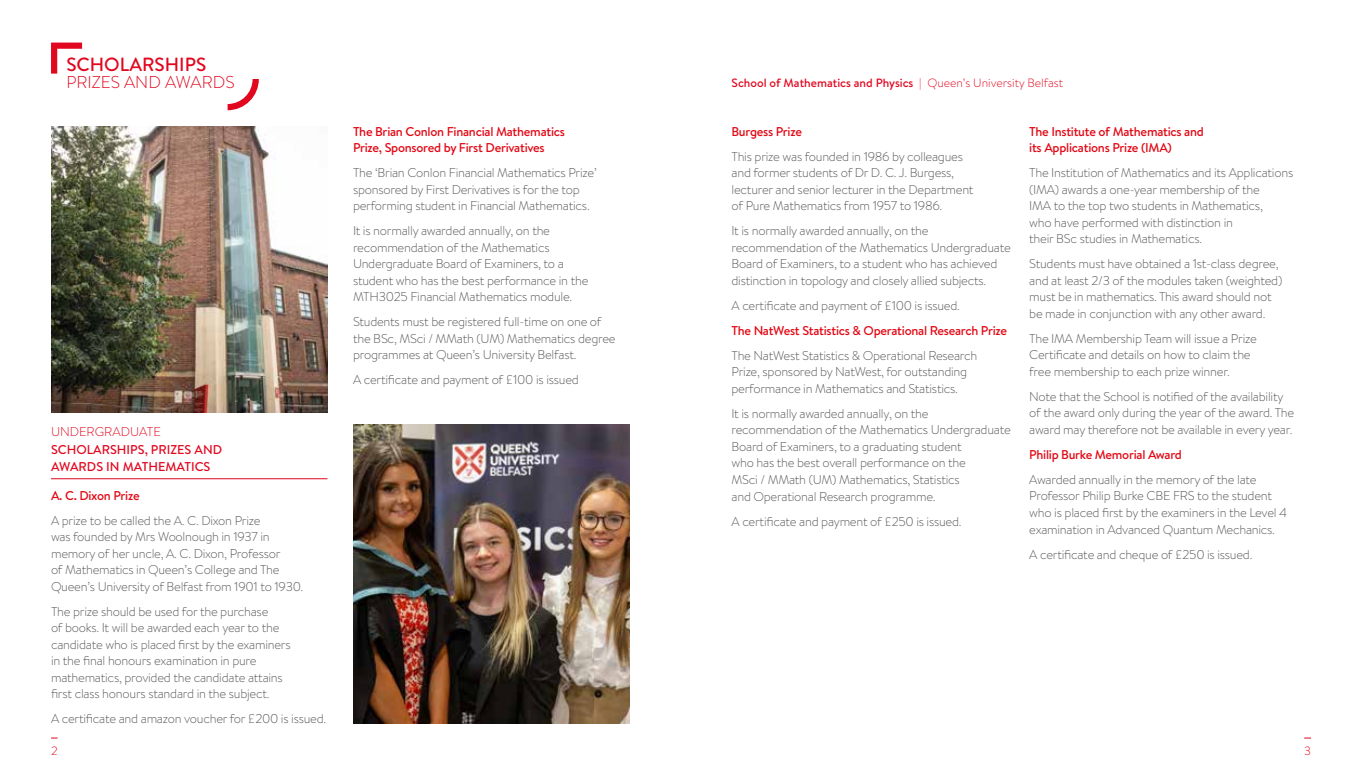
<style>
.page{position:relative;width:1361px;height:766px;background:#fff}
.page>*{position:absolute;margin:0;border:0;box-sizing:border-box;transform-origin:0 0}
.t1{font:500 19.05px "Brandon Text";color:#e1071f}
.t2{font:300 17.1px "Brandon Text";color:#e1071f}
.t3{font:300 12.75px/16.5px "Brandon Text";letter-spacing:-.02em;color:#575756}
.t4{font:500 12.75px/16.5px "Brandon Text";letter-spacing:-.02em;color:#e30613}
.t5{font:500 12.75px/17.5px "Brandon Text";color:#e1071f}
.t6{font:300 12.75px "Brandon Text";color:#e1071f}
.t7{font:500 12px "Brandon Text";color:#e1071f}
.t8{font:300 12px "Brandon Text";color:#e1071f}
.s1{font-weight:300}
</style>
<div class="page">
<img style="left:51px;top:127px;width:276px;height:285px">
<svg style="left:51px;top:43px;width:31px;height:31px"></svg>
<svg style="left:228px;top:79px;width:31px;height:31px"></svg>
<hr style="left:51px;top:478px;width:276px;height:1px;background:#e1071f">
<img style="left:353px;top:424px;width:276px;height:299px">
<h1 class="t1" style="left:66px;top:51px;width:141px">SCHOLARSHIPS</h1>
<h2 class="t2" style="left:66px;top:70px;width:170px">PRIZES AND AWARDS</h2>
<p class="t6" style="left:51px;top:423px;width:111px">UNDERGRADUATE</p>
<p class="t5" style="left:51px;top:440px;width:173px">SCHOLARSHIPS, PRIZES AND<br>AWARDS IN MATHEMATICS</p>
<p class="t4" style="left:51px;top:486px;width:90px">A. C. Dixon Prize</p>
<p class="t3" style="left:51px;top:511px;width:254px">A prize to be called the A. C. Dixon Prize<br>was founded by Mrs Woolnough in 1937 in memory of her uncle, A. C. Dixon, Professor<br>of Mathematics in Queen’s College and The Queen’s University of Belfast from 1901 to 1930.</p>
<p class="t3" style="left:51px;top:602px;width:241px">The prize should be used for the purchase<br>of books. It will be awarded each year to the candidate who is placed first by the examiners in the final honours examination in pure mathematics, provided the candidate attains first class honours standard in the subject.</p>
<p class="t3" style="left:51px;top:710px;width:277px">A certificate and amazon voucher for £200 is issued.</p>
<p class="t4" style="left:353px;top:123px;width:214px">The Brian Conlon Financial Mathematics<br>Prize, Sponsored by First Derivatives</p>
<p class="t3" style="left:353px;top:164px;width:245px">The ‘Brian Conlon Financial Mathematics Prize’ sponsored by First Derivatives is for the top performing student in Financial Mathematics.</p>
<p class="t3" style="left:353px;top:222px;width:237px">It is normally awarded annually, on the recommendation of the Mathematics Undergraduate Board of Examiners, to a student who has the best performance in the MTH3025 Financial Mathematics module.</p>
<p class="t3" style="left:353px;top:313px;width:264px">Students must be registered full-time on one of the BSc, MSci / MMath (UM) Mathematics degree programmes at Queen’s University Belfast.</p>
<p class="t3" style="left:353px;top:371px;width:227px">A certificate and payment of £100 is issued</p>
<p class="t7" style="left:731px;top:75px;width:333px">School of Mathematics and Physics <span class="s1">| Queen’s University Belfast</span></p>
<p class="t4" style="left:731px;top:123px;width:72px">Burgess Prize</p>
<p class="t3" style="left:731px;top:147px;width:243px">This prize was founded in 1986 by colleagues and former students of Dr D. C. J. Burgess, lecturer and senior lecturer in the Department of Pure Mathematics from 1957 to 1986.</p>
<p class="t3" style="left:731px;top:222px;width:281px">It is normally awarded annually, on the recommendation of the Mathematics Undergraduate Board of Examiners, to a student who has achieved distinction in topology and closely allied subjects.</p>
<p class="t3" style="left:731px;top:296px;width:230px">A certificate and payment of £100 is issued.</p>
<p class="t4" style="left:731px;top:322px;width:277px">The NatWest Statistics &amp; Operational Research Prize</p>
<p class="t3" style="left:731px;top:347px;width:247px">The NatWest Statistics &amp; Operational Research<br>Prize, sponsored by NatWest, for outstanding performance in Mathematics and Statistics.</p>
<p class="t3" style="left:731px;top:405px;width:281px">It is normally awarded annually, on the recommendation of the Mathematics Undergraduate Board of Examiners, to a graduating student<br>who has the best overall performance on the<br>MSci / MMath (UM) Mathematics, Statistics<br>and Operational Research programme.</p>
<p class="t3" style="left:731px;top:512px;width:232px">A certificate and payment of £250 is issued.</p>
<p class="t4" style="left:1029px;top:123px;width:176px">The Institute of Mathematics and its Applications Prize (IMA)</p>
<p class="t3" style="left:1029px;top:164px;width:265px">The Institution of Mathematics and its Applications (IMA) awards a one-year membership of the<br>IMA to the top two students in Mathematics,<br>who have performed with distinction in<br>their BSc studies in Mathematics.</p>
<p class="t3" style="left:1029px;top:255px;width:255px">Students must have obtained a 1st-class degree, and at least 2/3 of the modules taken (weighted) must be in mathematics. This award should not be made in conjunction with any other award.</p>
<p class="t3" style="left:1029px;top:329px;width:229px">The IMA Membership Team will issue a Prize<br>Certificate and details on how to claim the free membership to each prize winner.</p>
<p class="t3" style="left:1029px;top:387px;width:266px">Note that the School is notified of the availability of the award only during the year of the award. The award may therefore not be available in every year.</p>
<p class="t4" style="left:1029px;top:446px;width:154px">Philip Burke Memorial Award</p>
<p class="t3" style="left:1029px;top:470px;width:259px">Awarded annually in the memory of the late Professor Philip Burke CBE FRS to the student who is placed first by the examiners in the Level 4 examination in Advanced Quantum Mechanics.</p>
<p class="t3" style="left:1029px;top:545px;width:225px">A certificate and cheque of £250 is issued.</p>
<p class="t8" style="left:51px;top:742px;width:8px">2</p>
<p class="t8" style="left:1304px;top:742px;width:8px">3</p>
</div>
